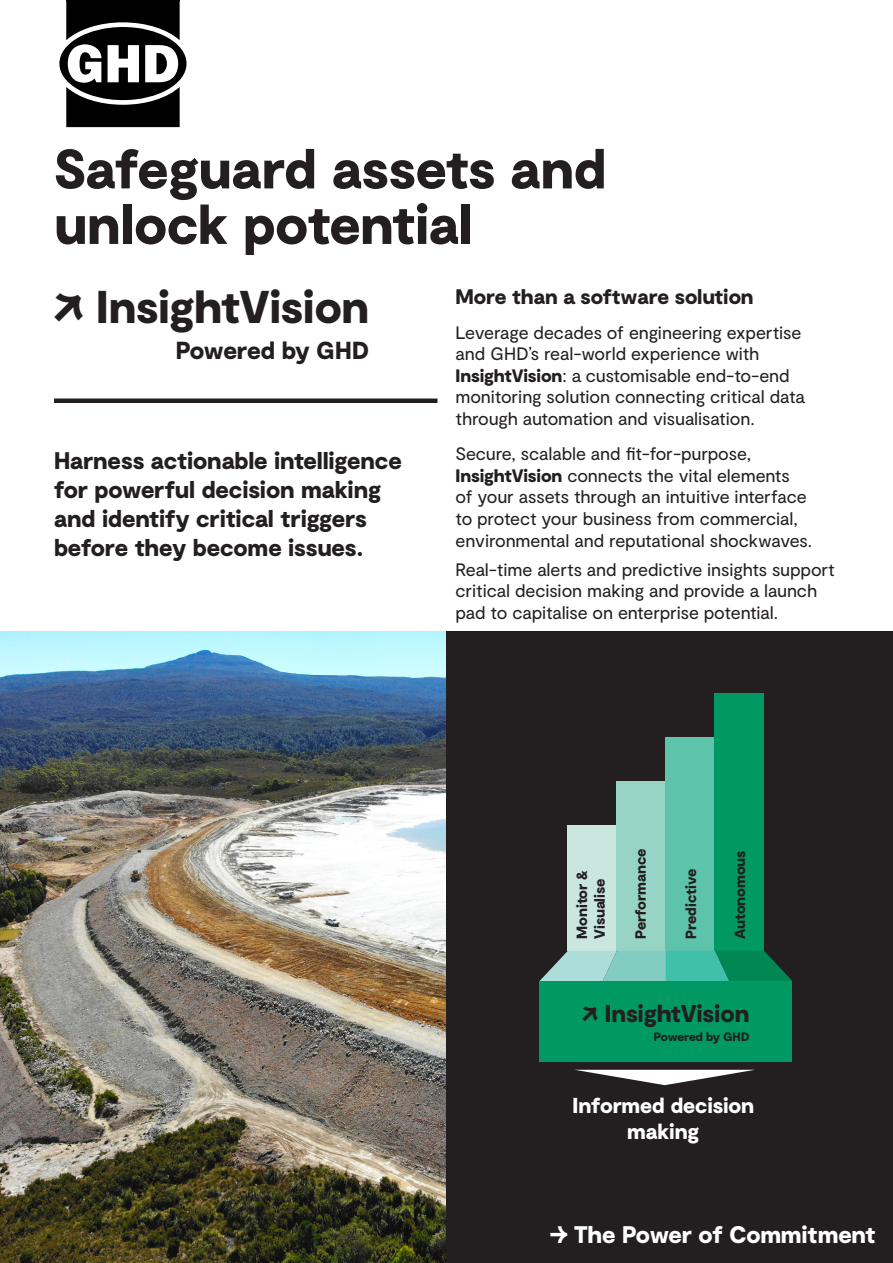
<style>
.page{position:relative;width:893px;height:1263px;background:#fff}
.page>*{position:absolute;margin:0;border:0;box-sizing:border-box;transform-origin:0 0}
.t1{font:55.5px/55.5px "GHD Moderat Black";letter-spacing:-.01em;color:#231f20}
.t2{font:45.9px "GHD Moderat Black";letter-spacing:-.01em;color:#231f20}
.t3{font:24.6px "GHD Moderat Black";letter-spacing:-.005em;color:#231f20}
.t4{font:24.3px "GHD Moderat Black";letter-spacing:-.01em;color:#231f20}
.t5{font:24px/28.8px "GHD Moderat Black";letter-spacing:-.005em;color:#231f20}
.t6{font:24px "GHD Moderat Black";letter-spacing:-.01em;color:#fff}
.t7{font:21.6px/26px "GHD Moderat Black";letter-spacing:-.005em;color:#fff;text-align:center}
.t8{font:21px "GHD Moderat Black";letter-spacing:-.005em;color:#231f20}
.t9{font:18px/21.6px "GHD Moderat Regular";letter-spacing:-.005em;color:#231f20}
.t10{font:14.85px/17.9px "GHD Moderat Black";letter-spacing:-.01em;color:#231f20}
.t11{font:12.15px "GHD Moderat Black";letter-spacing:-.005em;color:#231f20}
.s1{font-family:"GHD Moderat Black"}
</style>
<div class="page">
<img style="left:0;top:631px;width:446px;height:632px">
<svg style="left:59px;top:0;width:128px;height:127px"></svg>
<div style="left:54px;top:398px;width:383px;height:5px;background:#231f20"></div>
<div style="left:446px;top:631px;width:447px;height:632px;background:#231f20"></div>
<div style="left:568px;top:826px;width:49px;height:125px;background:#cae7df"></div>
<div style="left:617px;top:782px;width:49px;height:169px;background:#97d4c5"></div>
<div style="left:666px;top:737px;width:49px;height:214px;background:#5ec3ab"></div>
<div style="left:715px;top:693px;width:49px;height:258px;background:#009863"></div>
<svg style="left:539px;top:951px;width:253px;height:30px;background:#55aa96"></svg>
<div style="left:539px;top:981px;width:253px;height:81px;background:#009863"></div>
<svg style="left:576px;top:1070px;width:177px;height:15px"></svg>
<p class="t1" style="left:54px;top:144px;width:554px">Safeguard assets and unlock potential</p>
<p class="t2" style="left:54px;top:278px;width:317px">↗ InsightVision</p>
<p class="t3" style="left:176px;top:335px;width:195px">Powered by GHD</p>
<p class="t8" style="left:455px;top:283px;width:300px">More than a software solution</p>
<p class="t9" style="left:455px;top:322px;width:351px">Leverage decades of engineering expertise and GHD’s real-world experience with <span class="s1">InsightVision</span>: a customisable end-to-end monitoring solution connecting critical data through automation and visualisation.</p>
<p class="t9" style="left:455px;top:443px;width:358px">Secure, scalable and fit-for-purpose, <span class="s1">InsightVision</span> connects the vital elements<br>of your assets through an intuitive interface to protect your business from commercial, environmental and reputational shockwaves.</p>
<p class="t9" style="left:455px;top:559px;width:381px">Real-time alerts and predictive insights support critical decision making and provide a launch pad to capitalise on enterprise potential.</p>
<p class="t5" style="left:54px;top:448px;width:349px">Harness actionable intelligence for powerful decision making and identify critical triggers before they become issues.</p>
<p class="t10" style="left:574px;top:939px;width:70px;rotate:-90deg">Monitor &amp;<br>Visualise</p>
<p class="t10" style="left:632px;top:939px;width:92px;rotate:-90deg">Performance</p>
<p class="t10" style="left:683px;top:939px;width:71px;rotate:-90deg">Predictive</p>
<p class="t10" style="left:732px;top:939px;width:90px;rotate:-90deg">Autonomous</p>
<p class="t4" style="left:582px;top:998px;width:168px">↗ InsightVision</p>
<p class="t11" style="left:654px;top:1029px;width:97px">Powered by GHD</p>
<p class="t7" style="left:572px;top:1093px;width:183px">Informed decision making</p>
<p class="t6" style="left:550px;top:1219px;width:327px">→ The Power of Commitment</p>
</div>
